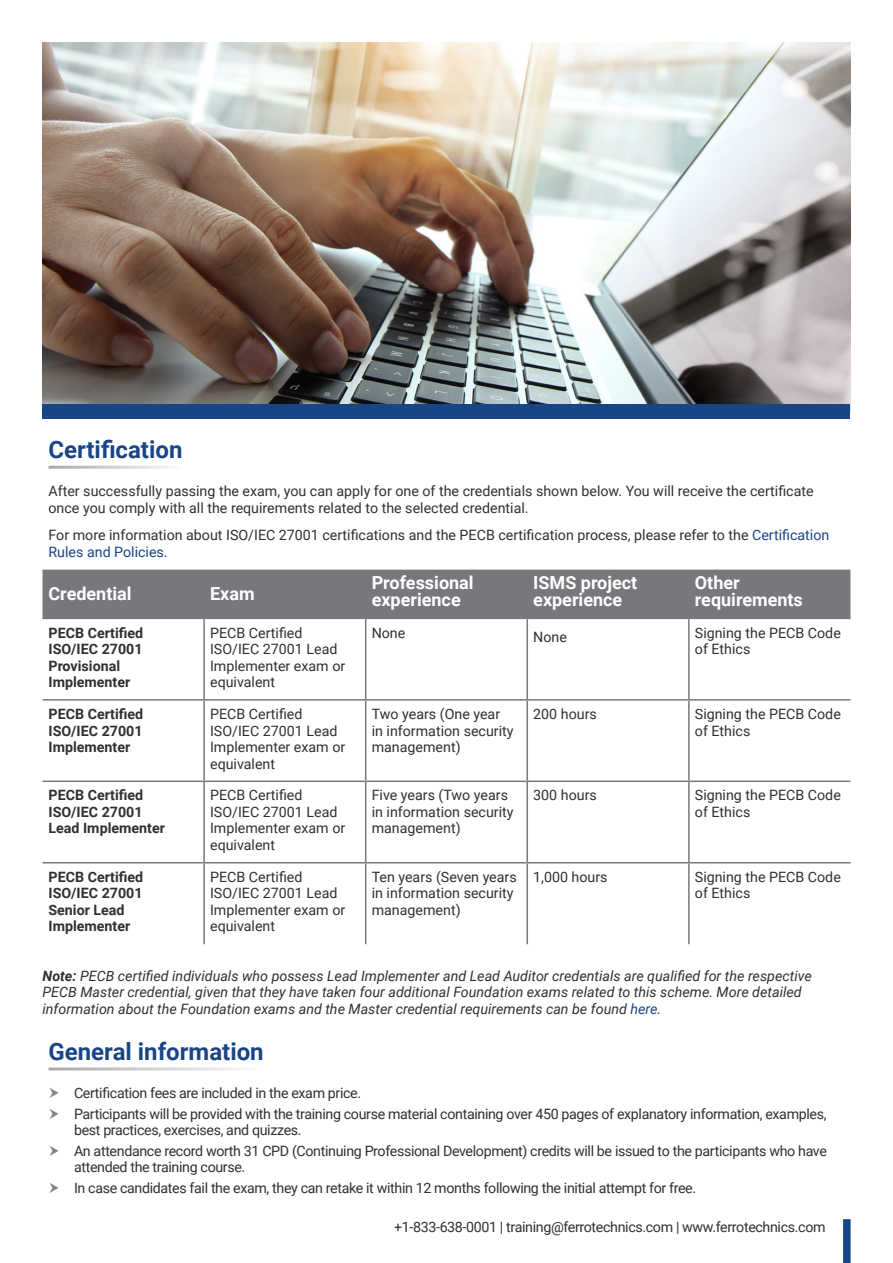
<style>
.page{position:relative;width:893px;height:1263px;background:#fff}
.page>*{position:absolute;margin:0;border:0;box-sizing:border-box;transform-origin:0 0}
.t1{font:700 24px "Roboto";color:#194586}
.t2{font:700 18px/16.5px "Roboto";color:#fff}
.Bullet_Points{font:14.25px/16.5px "Roboto";color:#312f30}
.Bullet_Points-2{font:14.25px/16.5px "Roboto";letter-spacing:-.025em;color:#312f30}
.Bullet_Points-3{font:italic 14.25px/16.5px "Roboto";color:#312f30}
.t3{font:700 14.25px/16.5px "Roboto";color:#312f30}
.s1{color:#194586}
.s2{font-weight:700}
</style>
<div class="page">
<img style="left:43px;top:43px;width:807px;height:361px">
<div style="left:843px;top:1219px;width:8px;height:44px;background:#194586"></div>
<div style="left:43px;top:404px;width:807px;height:15px;background:#194586"></div>
<div style="left:43px;top:570px;width:807px;height:48px;background:#76787b"></div>
<hr style="left:43px;top:862px;width:161px;height:1px;background:#76787b">
<hr style="left:204px;top:862px;width:162px;height:1px;background:#76787b">
<hr style="left:366px;top:862px;width:161px;height:1px;background:#76787b">
<hr style="left:527px;top:862px;width:162px;height:1px;background:#76787b">
<hr style="left:689px;top:862px;width:161px;height:1px;background:#76787b">
<hr style="left:203px;top:619px;width:2px;height:80px;background:#76787b">
<hr style="left:365px;top:619px;width:1px;height:80px;background:#76787b">
<hr style="left:526px;top:619px;width:2px;height:80px;background:#76787b">
<hr style="left:688px;top:619px;width:2px;height:80px;background:#76787b">
<hr style="left:43px;top:699px;width:161px;height:1px;background:#76787b">
<hr style="left:204px;top:699px;width:162px;height:1px;background:#76787b">
<hr style="left:203px;top:701px;width:2px;height:79px;background:#76787b">
<hr style="left:366px;top:699px;width:161px;height:1px;background:#76787b">
<hr style="left:365px;top:701px;width:1px;height:79px;background:#76787b">
<hr style="left:527px;top:699px;width:162px;height:1px;background:#76787b">
<hr style="left:526px;top:701px;width:2px;height:79px;background:#76787b">
<hr style="left:689px;top:699px;width:161px;height:1px;background:#76787b">
<hr style="left:688px;top:701px;width:2px;height:79px;background:#76787b">
<hr style="left:43px;top:780px;width:161px;height:2px;background:#76787b">
<hr style="left:204px;top:780px;width:162px;height:2px;background:#76787b">
<hr style="left:203px;top:782px;width:2px;height:80px;background:#76787b">
<hr style="left:366px;top:780px;width:161px;height:2px;background:#76787b">
<hr style="left:365px;top:782px;width:1px;height:80px;background:#76787b">
<hr style="left:527px;top:780px;width:162px;height:2px;background:#76787b">
<hr style="left:526px;top:782px;width:2px;height:80px;background:#76787b">
<hr style="left:689px;top:780px;width:161px;height:2px;background:#76787b">
<hr style="left:688px;top:782px;width:2px;height:80px;background:#76787b">
<hr style="left:203px;top:863px;width:2px;height:81px;background:#76787b">
<hr style="left:365px;top:863px;width:1px;height:81px;background:#76787b">
<hr style="left:526px;top:863px;width:2px;height:81px;background:#76787b">
<hr style="left:688px;top:863px;width:2px;height:81px;background:#76787b">
<hr style="left:43px;top:618px;width:161px;height:1px;background:#76787b">
<hr style="left:204px;top:618px;width:162px;height:1px;background:#76787b">
<hr style="left:366px;top:618px;width:161px;height:1px;background:#76787b">
<hr style="left:527px;top:618px;width:162px;height:1px;background:#76787b">
<hr style="left:689px;top:618px;width:161px;height:1px;background:#76787b">
<p class="t1" style="left:49px;top:433px;width:135px">Certification</p>
<p class="Bullet_Points" style="left:49px;top:482px;width:767px">After successfully passing the exam, you can apply for one of the credentials shown below. You will receive the certificate once you comply with all the requirements related to the selected credential.</p>
<p class="Bullet_Points" style="left:49px;top:526px;width:782px">For more information about ISO/IEC 27001 certifications and the PECB certification process, please refer to the <span class="s1">Certification<br>Rules and Policies.</span></p>
<p class="t2" style="left:49px;top:585px;width:85px">Credential</p>
<p class="t2" style="left:210px;top:585px;width:46px">Exam</p>
<p class="t2" style="left:372px;top:574px;width:103px">Professional experience</p>
<p class="t2" style="left:533px;top:574px;width:106px">ISMS project experience</p>
<p class="t2" style="left:695px;top:574px;width:110px">Other requirements</p>
<p class="t3" style="left:49px;top:624px;width:96px">PECB Certified</p>
<p class="t3" style="left:49px;top:640px;width:96px">ISO/IEC 27001</p>
<p class="t3" style="left:49px;top:657px;width:83px">Provisional<br>Implementer</p>
<p class="Bullet_Points" style="left:210px;top:624px;width:94px">PECB Certified</p>
<p class="Bullet_Points" style="left:210px;top:640px;width:137px">ISO/IEC 27001 Lead<br>Implementer exam or equivalent</p>
<p class="Bullet_Points" style="left:372px;top:624px;width:35px">None</p>
<p class="Bullet_Points" style="left:533px;top:628px;width:35px">None</p>
<p class="Bullet_Points" style="left:695px;top:624px;width:147px">Signing the PECB Code of Ethics</p>
<p class="t3" style="left:49px;top:705px;width:96px">PECB Certified</p>
<p class="t3" style="left:49px;top:722px;width:96px">ISO/IEC 27001</p>
<p class="t3" style="left:49px;top:738px;width:83px">Implementer</p>
<p class="t3" style="left:49px;top:787px;width:96px">PECB Certified</p>
<p class="t3" style="left:49px;top:803px;width:96px">ISO/IEC 27001</p>
<p class="t3" style="left:49px;top:820px;width:118px">Lead Implementer</p>
<p class="t3" style="left:49px;top:868px;width:96px">PECB Certified</p>
<p class="t3" style="left:49px;top:884px;width:96px">ISO/IEC 27001</p>
<p class="t3" style="left:49px;top:901px;width:83px">Senior Lead<br>Implementer</p>
<p class="Bullet_Points" style="left:210px;top:705px;width:94px">PECB Certified</p>
<p class="Bullet_Points" style="left:210px;top:722px;width:137px">ISO/IEC 27001 Lead<br>Implementer exam or equivalent</p>
<p class="Bullet_Points" style="left:210px;top:787px;width:94px">PECB Certified</p>
<p class="Bullet_Points" style="left:210px;top:803px;width:137px">ISO/IEC 27001 Lead<br>Implementer exam or equivalent</p>
<p class="Bullet_Points" style="left:210px;top:868px;width:94px">PECB Certified</p>
<p class="Bullet_Points" style="left:210px;top:884px;width:137px">ISO/IEC 27001 Lead<br>Implementer exam or equivalent</p>
<p class="Bullet_Points" style="left:372px;top:705px;width:143px">Two years (One year in information security management)</p>
<p class="Bullet_Points" style="left:533px;top:705px;width:65px">200 hours</p>
<p class="Bullet_Points" style="left:695px;top:705px;width:147px">Signing the PECB Code of Ethics</p>
<p class="Bullet_Points" style="left:372px;top:787px;width:143px">Five years (Two years in information security management)</p>
<p class="Bullet_Points" style="left:533px;top:787px;width:65px">300 hours</p>
<p class="Bullet_Points" style="left:695px;top:787px;width:147px">Signing the PECB Code of Ethics</p>
<p class="Bullet_Points" style="left:372px;top:868px;width:147px">Ten years (Seven years in information security management)</p>
<p class="Bullet_Points" style="left:533px;top:868px;width:76px">1,000 hours</p>
<p class="Bullet_Points" style="left:695px;top:868px;width:147px">Signing the PECB Code of Ethics</p>
<p class="Bullet_Points-3" style="left:43px;top:967px;width:771px"><span class="s2">Note:</span> PECB certified individuals who possess Lead Implementer and Lead Auditor credentials are qualified for the respective<br>PECB Master credential, given that they have taken four additional Foundation exams related to this scheme. More detailed information about the Foundation exams and the Master credential requirements can be found <span class="s1">here</span>.</p>
<p class="t1" style="left:49px;top:1035px;width:217px">General information</p>
<p class="Bullet_Points-2" style="left:74px;top:1084px;width:289px">Certification fees are included in the exam price.</p>
<p class="Bullet_Points-2" style="left:74px;top:1105px;width:754px">Participants will be provided with the training course material containing over 450 pages of explanatory information, examples, best practices, exercises, and quizzes.</p>
<p class="Bullet_Points-2" style="left:74px;top:1142px;width:754px">An attendance record worth 31 CPD (Continuing Professional Development) credits will be issued to the participants who have attended the training course.</p>
<p class="Bullet_Points-2" style="left:74px;top:1179px;width:624px">In case candidates fail the exam, they can retake it within 12 months following the initial attempt for free.</p>
<p class="Bullet_Points-2" style="left:394px;top:1218px;width:433px">+1-833-638-0001 | training@ferrotechnics.com | www.ferrotechnics.com</p>
</div>
